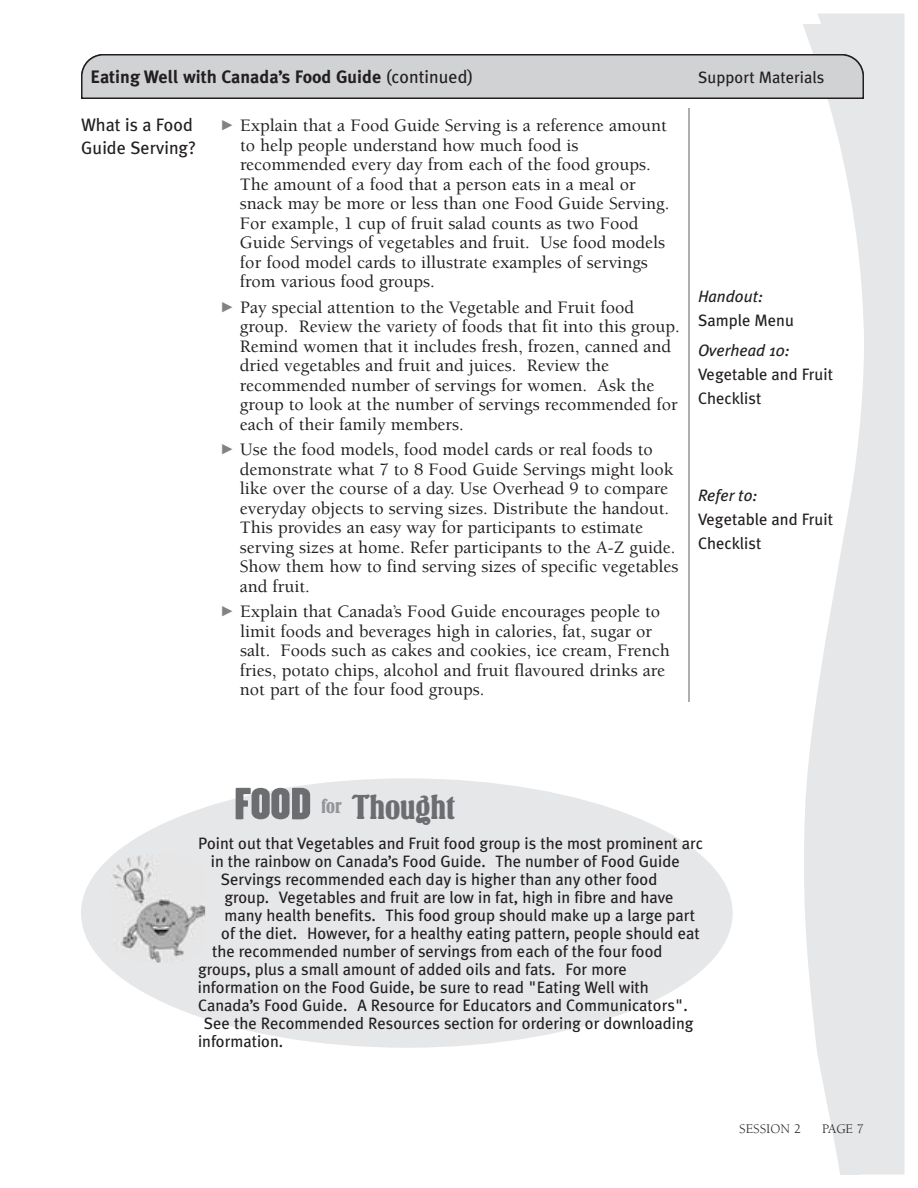
<style>
.page{position:relative;width:918px;height:1188px;background:#fff}
.page>*{position:absolute;margin:0;border:0;box-sizing:border-box;transform-origin:0 0}
.t1{font:36px "Springfield LT";color:#6c6d70}
.t2{font:500 18px/19.5px "Berkeley";color:#231f20}
.t3{font:700 18px "Meta Plus";color:#231f20}
.t4{font:18px "Meta Plus";color:#231f20}
.t5{font:16.5px/24px "Meta Plus";color:#231f20}
.t6{font:italic 16.5px "Meta Plus";color:#231f20}
.t7{font:13.5px "Berkeley";color:#231f20}
.s1{font-weight:400}
.s2{font-family:"Garage Gothic";font-weight:900;font-size:45px}
</style>
<div class="page">
<hr style="left:688px;top:48px;width:2px;height:654px;background:#939598">
<div style="left:54px;top:45px;width:661px;height:63px;background:#fff"></div>
<svg style="left:782px;top:24px;width:123px;height:1150px;fill:#e6e7e9"></svg>
<svg style="left:81px;top:54px;width:783px;height:44px;background:#c8c9cb"></svg>
<div style="left:81px;top:778px;width:652px;height:270px;background:#e6e7e9;border-radius:50%"></div>
<img style="left:112px;top:855px;width:93px;height:107px">
<p class="t3" style="left:90px;top:67px;width:385px">Eating Well with Canada’s Food Guide <span class="s1">(continued)</span></p>
<p class="t3" style="left:97px;top:67px;width:107px">Sample menu</p>
<p class="t5" style="left:698px;top:66px;width:128px">Support Materials</p>
<p class="t4" style="left:81px;top:114px;width:113px">What is a Food</p>
<p class="t2" style="left:240px;top:117px;width:431px;text-indent:-18px"><sup>-</sup> Explain that a Food Guide Serving is a reference amount to help people understand how much food is recommended every day from each of the food groups.<br>The amount of a food that a person eats in a meal or snack may be more or less than one Food Guide Serving.<br>For example, 1 cup of fruit salad counts as two Food Guide Servings of vegetables and fruit. Use food models for food model cards to illustrate examples of servings from various food groups.</p>
<p class="t2" style="left:240px;top:299px;width:441px;text-indent:-18px"><sup>-</sup> Pay special attention to the Vegetable and Fruit food group. Review the variety of foods that fit into this group.<br>Remind women that it includes fresh, frozen, canned and dried vegetables and fruit and juices. Review the recommended number of servings for women. Ask the group to look at the number of servings recommended for each of their family members.</p>
<p class="t2" style="left:240px;top:441px;width:440px;text-indent:-18px"><sup>-</sup> Use the food models, food model cards or real foods to demonstrate what 7 to 8 Food Guide Servings might look like over the course of a day. Use Overhead 9 to compare everyday objects to serving sizes. Distribute the handout.<br>This provides an easy way for participants to estimate serving sizes at home. Refer participants to the A-Z guide.<br>Show them how to find serving sizes of specific vegetables and fruit.</p>
<p class="t2" style="left:240px;top:603px;width:431px;text-indent:-18px"><sup>-</sup> Explain that Canada’s Food Guide encourages people to limit foods and beverages high in calories, fat, sugar or salt. Foods such as cakes and cookies, ice cream, French fries, potato chips, alcohol and fruit flavoured drinks are not part of the four food groups.</p>
<p class="t4" style="left:81px;top:137px;width:116px">Guide Serving?</p>
<p class="t6" style="left:698px;top:287px;width:67px">Handout:</p>
<p class="t5" style="left:698px;top:309px;width:97px">Sample Menu</p>
<p class="t6" style="left:698px;top:341px;width:93px">Overhead 10:</p>
<p class="t5" style="left:698px;top:363px;width:137px">Vegetable and Fruit<br>Checklist</p>
<p class="t6" style="left:698px;top:486px;width:61px">Refer to:</p>
<p class="t5" style="left:698px;top:508px;width:137px">Vegetable and Fruit<br>Checklist</p>
<h1 class="t1" style="left:234px;top:786px;width:223px"><span class="s2">FOOD</span> <sup>for</sup> Thought</h1>
<p class="t5" style="left:198px;top:832px;width:507px">Point out that Vegetables and Fruit food group is the most prominent arc</p>
<p class="t5" style="left:211px;top:850px;width:470px">in the rainbow on Canada’s Food Guide. The number of Food Guide</p>
<p class="t5" style="left:221px;top:868px;width:438px">Servings recommended each day is higher than any other food</p>
<p class="t5" style="left:224px;top:886px;width:451px">group. Vegetables and fruit are low in fat, high in fibre and have</p>
<p class="t5" style="left:224px;top:904px;width:472px">many health benefits. This food group should make up a large part</p>
<p class="t5" style="left:221px;top:922px;width:480px">of the diet. However, for a healthy eating pattern, people should eat</p>
<p class="t5" style="left:212px;top:940px;width:452px">the recommended number of servings from each of the four food</p>
<p class="t5" style="left:198px;top:958px;width:430px">groups, plus a small amount of added oils and fats. For more</p>
<p class="t5" style="left:198px;top:976px;width:452px">information on the Food Guide, be sure to read "Eating Well with</p>
<p class="t5" style="left:198px;top:994px;width:491px">Canada’s Food Guide. A Resource for Educators and Communicators".</p>
<p class="t5" style="left:204px;top:1012px;width:491px">See the Recommended Resources section for ordering or downloading</p>
<p class="t5" style="left:198px;top:1030px;width:87px">information.</p>
<p class="t7" style="left:739px;top:1123px;width:63px">SESSION 2</p>
<p class="t7" style="left:822px;top:1123px;width:43px">PAGE 7</p>
</div>
